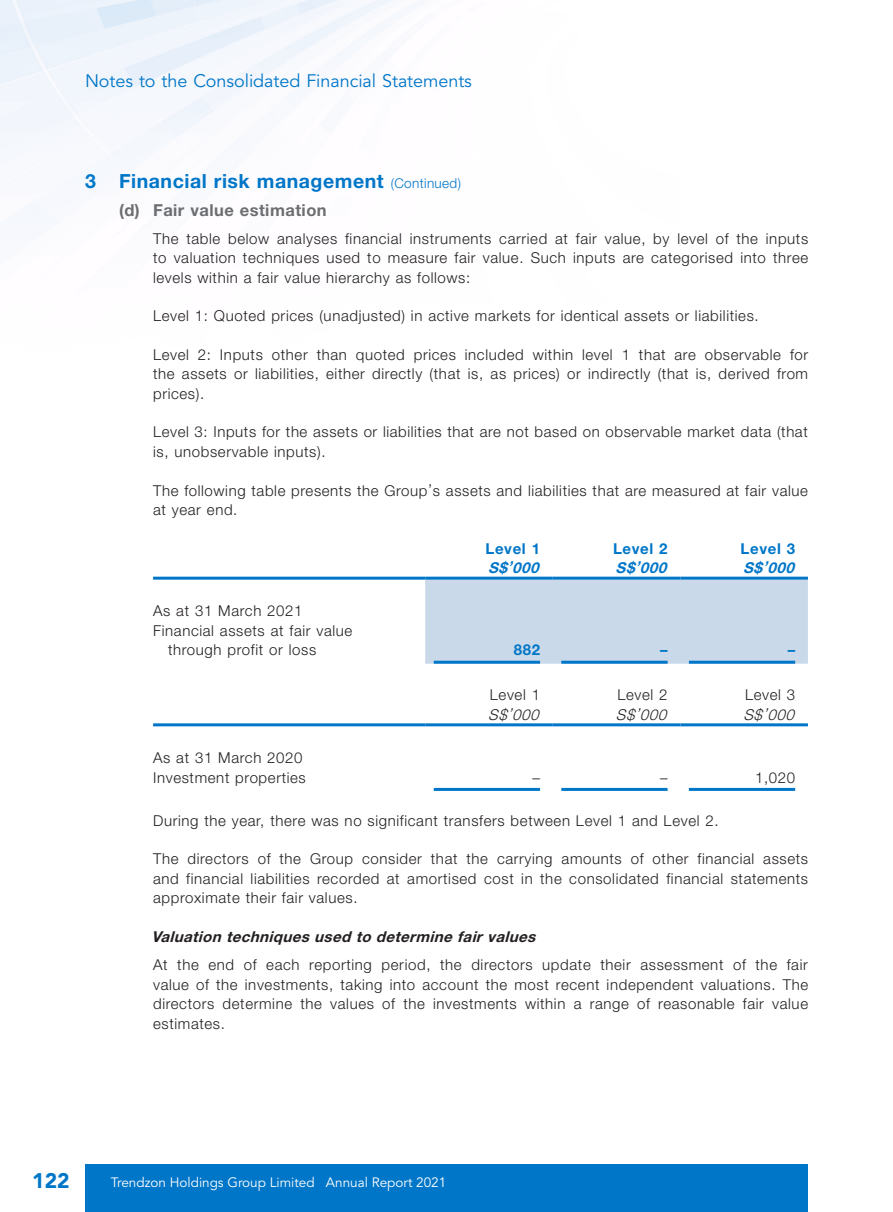
<style>
.page{position:relative;width:893px;height:1212px;background:#fff}
.page>*{position:absolute;margin:0;border:0;box-sizing:border-box;transform-origin:0 0}
.t1{font:900 21px "Avenir LT Std";color:#0076c8}
.t2{font:700 19.5px "Helvetica Neue LT Std";letter-spacing:.03em;color:#0076c8}
.t3{font:18px "Avenir LT Std";letter-spacing:-.005em;color:#0076c8}
.t4{font:700 16.5px "Helvetica Neue LT Std";letter-spacing:.03em;color:#6c6d70}
.t5{font:300 15px/19.5px "Helvetica Neue LT Std";letter-spacing:.045em;color:#231f20;text-align:justify}
.t6{font:italic 700 15px "Helvetica Neue LT Std";color:#231f20}
.t7{font:700 15px "Helvetica Neue LT Std";letter-spacing:.045em;color:#0076c8}
.t8{font:italic 700 15px "Helvetica Neue LT Std";color:#0076c8}
.t9{font:italic 300 15px "Helvetica Neue LT Std";color:#231f20}
.t10{font:13.5px "Avenir LT Std";color:#fff}
.s1{font-weight:300;font-size:13.5px}
</style>
<div class="page">
<div style="left:85px;top:1164px;width:723px;height:48px;background:#0076c8"></div>
<div style="left:425px;top:580px;width:383px;height:84px;background:#cad9e9"></div>
<hr style="left:153px;top:577px;width:272px;height:3px;background:#0076c8">
<hr style="left:425px;top:577px;width:128px;height:3px;background:#0076c8">
<hr style="left:553px;top:577px;width:127px;height:3px;background:#0076c8">
<hr style="left:680px;top:577px;width:128px;height:3px;background:#0076c8">
<hr style="left:434px;top:661px;width:106px;height:3px;background:#0076c8">
<hr style="left:561px;top:661px;width:107px;height:3px;background:#0076c8">
<hr style="left:689px;top:661px;width:106px;height:3px;background:#0076c8">
<hr style="left:153px;top:723px;width:272px;height:3px;background:#0076c8">
<hr style="left:425px;top:723px;width:128px;height:3px;background:#0076c8">
<hr style="left:553px;top:723px;width:127px;height:3px;background:#0076c8">
<hr style="left:680px;top:723px;width:128px;height:3px;background:#0076c8">
<hr style="left:434px;top:788px;width:106px;height:3px;background:#0076c8">
<hr style="left:561px;top:788px;width:107px;height:3px;background:#0076c8">
<hr style="left:689px;top:788px;width:106px;height:3px;background:#0076c8">
<p class="t3" style="left:85px;top:71px;width:388px">Notes to the Consolidated Financial Statements</p>
<h2 class="t2" style="left:85px;top:168px;width:377px">3 Financial risk management <span class="s1">(Continued)</span></h2>
<p class="t4" style="left:119px;top:199px;width:209px">(d) Fair value estimation</p>
<p class="t5" style="left:153px;top:228px;width:657px">The table below analyses financial instruments carried at fair value, by level of the inputs to valuation techniques used to measure fair value. Such inputs are categorised into three levels within a fair value hierarchy as follows:</p>
<p class="t5" style="left:153px;top:306px;width:607px">Level 1: Quoted prices (unadjusted) in active markets for identical assets or liabilities.</p>
<p class="t5" style="left:153px;top:344px;width:657px">Level 2: Inputs other than quoted prices included within level 1 that are observable for the assets or liabilities, either directly (that is, as prices) or indirectly (that is, derived from prices).</p>
<p class="t5" style="left:153px;top:422px;width:656px">Level 3: Inputs for the assets or liabilities that are not based on observable market data (that is, unobservable inputs).</p>
<p class="t5" style="left:153px;top:480px;width:656px">The following table presents the Group’s assets and liabilities that are measured at fair value at year end.</p>
<p class="t7" style="left:485px;top:539px;width:56px">Level 1</p>
<p class="t7" style="left:613px;top:539px;width:56px">Level 2</p>
<p class="t7" style="left:741px;top:539px;width:56px">Level 3</p>
<p class="t8" style="left:488px;top:559px;width:57px">S$’000</p>
<p class="t8" style="left:616px;top:559px;width:57px">S$’000</p>
<p class="t8" style="left:743px;top:559px;width:57px">S$’000</p>
<p class="t5" style="left:153px;top:601px;width:151px">As at 31 March 2021</p>
<p class="t5" style="left:153px;top:620px;width:201px">Financial assets at fair value</p>
<p class="t5" style="left:168px;top:640px;width:150px">through profit or loss</p>
<p class="t7" style="left:514px;top:641px;width:28px">882</p>
<p class="t7" style="left:660px;top:641px;width:9px">–</p>
<p class="t7" style="left:788px;top:641px;width:9px">–</p>
<p class="t5" style="left:490px;top:685px;width:52px">Level 1</p>
<p class="t5" style="left:617px;top:685px;width:52px">Level 2</p>
<p class="t5" style="left:745px;top:685px;width:52px">Level 3</p>
<p class="t9" style="left:488px;top:705px;width:56px">S$’000</p>
<p class="t9" style="left:616px;top:705px;width:56px">S$’000</p>
<p class="t9" style="left:743px;top:705px;width:56px">S$’000</p>
<p class="t5" style="left:153px;top:748px;width:154px">As at 31 March 2020<br>Investment properties</p>
<p class="t5" style="left:532px;top:767px;width:9px">–</p>
<p class="t5" style="left:660px;top:767px;width:9px">–</p>
<p class="t5" style="left:755px;top:767px;width:42px">1,020</p>
<p class="t5" style="left:153px;top:810px;width:567px">During the year, there was no significant transfers between Level 1 and Level 2.</p>
<p class="t5" style="left:153px;top:849px;width:657px">The directors of the Group consider that the carrying amounts of other financial assets and financial liabilities recorded at amortised cost in the consolidated financial statements approximate their fair values.</p>
<p class="t6" style="left:152px;top:927px;width:390px">Valuation techniques used to determine fairvalues</p>
<p class="t5" style="left:153px;top:954px;width:657px">At the end of each reporting period, the directors update their assessment of the fair value of the investments, taking into account the most recent independent valuations. The directors determine the values of the investments within a range of reasonable fair value estimates.</p>
<h1 class="t1" style="left:32px;top:1168px;width:39px">122</h1>
<p class="t10" style="left:111px;top:1174px;width:337px">Trendzon Holdings Group Limited Annual Report 2021</p>
</div>
